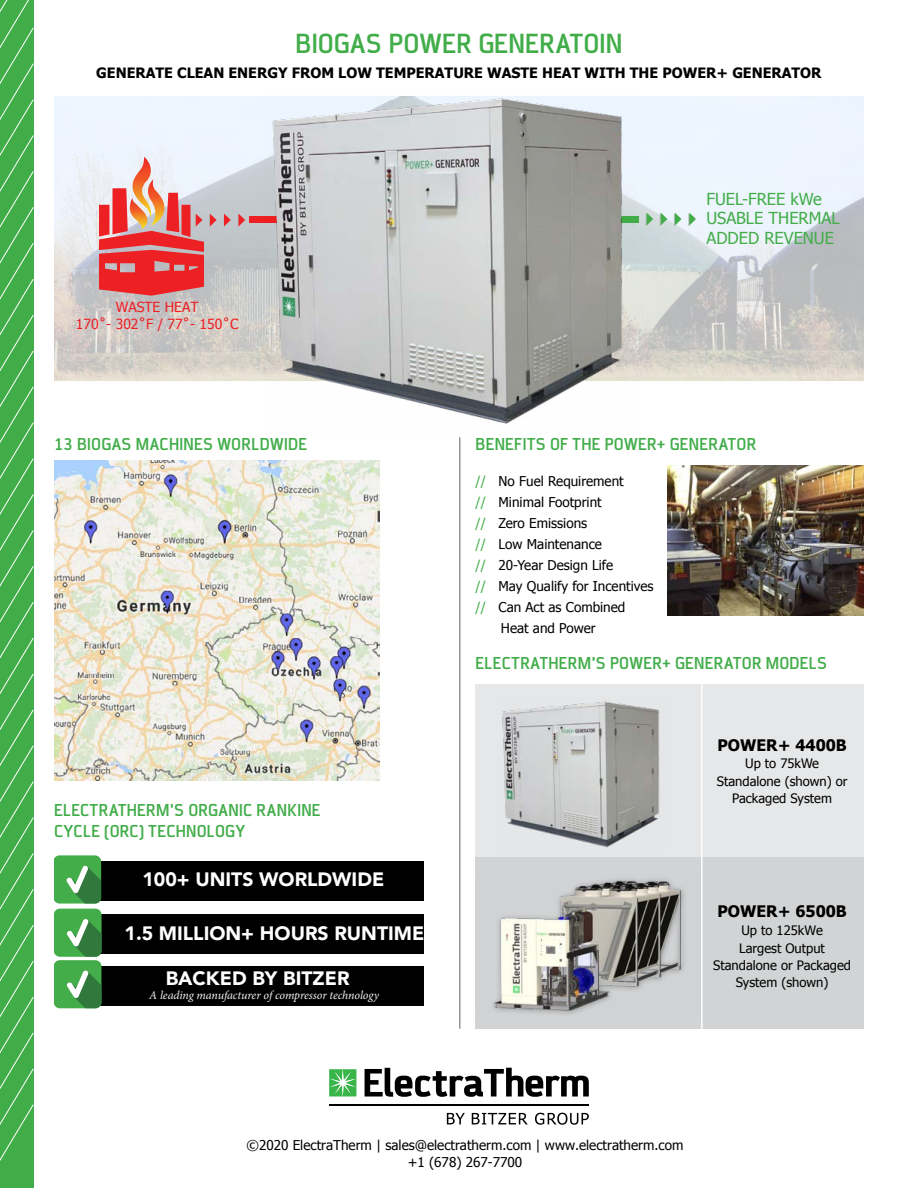
<style>
.page{position:relative;width:918px;height:1188px;background:#fff}
.page>*{position:absolute;margin:0;border:0;box-sizing:border-box;transform-origin:0 0}
.t1{font:700 24.15px "AF Diwa";letter-spacing:.015em;color:#41ad49}
.t2{font:900 19.35px "Avenir";color:#fff}
.t3{font:16.5px/19.8px "Tahoma";color:#42ad49}
.t4{font:700 15.9px "Tahoma";color:#000}
.t5{font:700 15px/21px "AF Diwa";letter-spacing:.025em;color:#41ad49}
.t6{font:700 14.25px "Tahoma";color:#000}
.t7{font:13.95px/16.6px "Tahoma";color:#ed2024;text-align:center}
.t8{font:13.5px/16.2px "Tahoma";color:#000;text-align:center}
.t9{font:13.05px/17.4px "Tahoma";color:#000;text-align:center}
.t10{font:italic 12px "Minion Pro";letter-spacing:-.01em;color:#f3f4f4}
.s1{color:#41ad49}
</style>
<div class="page">
<img style="left:54px;top:96px;width:810px;height:284px">
<div style="left:249px;top:217px;width:172px;height:6px;background:#ed2024"></div>
<svg style="left:223px;top:214px;width:8px;height:13px"></svg>
<svg style="left:237px;top:214px;width:8px;height:13px"></svg>
<svg style="left:99px;top:157px;width:118px;height:139px;background:#e28786"></svg>
<div style="left:454px;top:216px;width:185px;height:7px;background:#42ad49"></div>
<svg style="left:646px;top:213px;width:7px;height:13px"></svg>
<svg style="left:660px;top:213px;width:7px;height:13px"></svg>
<svg style="left:674px;top:213px;width:8px;height:13px"></svg>
<svg style="left:688px;top:213px;width:8px;height:13px"></svg>
<img style="left:264px;top:96px;width:374px;height:328px">
<hr style="left:459px;top:437px;width:1px;height:592px;background:#939598">
<hr style="left:329px;top:1104px;width:260px;height:2px;background:#000">
<svg style="left:447px;top:1113px;width:18px;height:11px"></svg>
<svg style="left:472px;top:1113px;width:56px;height:11px"></svg>
<svg style="left:535px;top:1113px;width:54px;height:12px"></svg>
<svg style="left:329px;top:1069px;width:27px;height:27px"></svg>
<svg style="left:365px;top:1068px;width:224px;height:29px"></svg>
<svg style="left:0;top:0;width:34px;height:1188px;background:#4ab152"></svg>
<div style="left:475px;top:856px;width:388px;height:173px;background:#d1d3d4"></div>
<div style="left:475px;top:684px;width:388px;height:172px;background:#e6e7e8"></div>
<img style="left:493px;top:879px;width:191px;height:135px">
<hr style="left:701px;top:680px;width:2px;height:357px;background:#fff">
<img style="left:502px;top:701px;width:158px;height:147px">
<img style="left:54px;top:460px;width:325px;height:320px">
<img style="left:667px;top:466px;width:196px;height:149px">
<div style="left:72px;top:861px;width:352px;height:40px;background:#000"></div>
<div style="left:54px;top:855px;width:47px;height:49px;background:#42ad49;border-radius:6px"></div>
<svg style="left:66px;top:865px;width:35px;height:39px"></svg>
<div style="left:72px;top:966px;width:352px;height:39px;background:#000"></div>
<div style="left:54px;top:960px;width:47px;height:48px;background:#42ad49;border-radius:6px"></div>
<svg style="left:66px;top:970px;width:35px;height:38px"></svg>
<div style="left:70px;top:915px;width:354px;height:39px;background:#000"></div>
<div style="left:54px;top:909px;width:48px;height:48px;background:#42ad49;border-radius:6px"></div>
<svg style="left:67px;top:919px;width:35px;height:38px"></svg>
<h1 class="t1" style="left:296px;top:29px;width:328px">BIOGAS POWER GENERATOIN</h1>
<p class="t6" style="left:96px;top:63px;width:727px">GENERATE CLEAN ENERGY FROM LOW TEMPERATURE WASTE HEAT WITH THE POWER+ GENERATOR</p>
<p class="t7" style="left:76px;top:298px;width:164px">WASTE HEAT<br>170˚- 302˚F / 77˚- 150˚C</p>
<p class="t5" style="left:54px;top:434px;width:255px">13 BIOGAS MACHINES WORLDWIDE</p>
<p class="t5" style="left:54px;top:800px;width:268px">ELECTRATHERM’S ORGANIC RANKINE<br>CYCLE (ORC) TECHNOLOGY</p>
<h2 class="t2" style="left:142px;top:862px;width:243px">100+ UNITS WORLDWIDE</h2>
<h2 class="t2" style="left:125px;top:917px;width:301px">1.5 MILLION+ HOURS RUNTIME</h2>
<h2 class="t2" style="left:166px;top:962px;width:185px">BACKED BY BITZER</h2>
<p class="t10" style="left:149px;top:987px;width:231px">A leading manufacturer of compressor technology</p>
<p class="t3" style="left:706px;top:188px;width:135px">FUEL-FREE kWe<br>USABLE THERMAL<br>ADDED REVENUE</p>
<p class="t5" style="left:476px;top:434px;width:282px">BENEFITS OF THE POWER+ GENERATOR</p>
<p class="t8" style="left:476px;top:473px;width:150px"><span class="s1">//</span> No Fuel Requirement</p>
<p class="t8" style="left:476px;top:494px;width:128px"><span class="s1">//</span> Minimal Footprint</p>
<p class="t8" style="left:476px;top:515px;width:113px"><span class="s1">//</span> Zero Emissions</p>
<p class="t8" style="left:476px;top:536px;width:128px"><span class="s1">//</span> Low Maintenance</p>
<p class="t8" style="left:476px;top:557px;width:139px"><span class="s1">//</span> 20-Year Design Life</p>
<p class="t8" style="left:476px;top:578px;width:180px"><span class="s1">//</span> May Qualify for Incentives</p>
<p class="t8" style="left:476px;top:599px;width:151px"><span class="s1">//</span> Can Act as Combined</p>
<p class="t8" style="left:501px;top:620px;width:96px">Heat and Power</p>
<p class="t5" style="left:476px;top:653px;width:353px">ELECTRATHERM’S POWER+ GENERATOR MODELS</p>
<p class="t4" style="left:717px;top:734px;width:131px">POWER+ 4400B</p>
<p class="t9" style="left:717px;top:754px;width:132px">Up to 75kWe<br>Standalone (shown) or<br>Packaged System</p>
<p class="t4" style="left:717px;top:900px;width:131px">POWER+ 6500B</p>
<p class="t9" style="left:713px;top:921px;width:139px">Up to 125kWe<br>Largest Output<br>Standalone or Packaged<br>System (shown)</p>
<p class="t8" style="left:246px;top:1137px;width:438px">©2020 ElectraTherm | sales@electratherm.com | www.electratherm.com +1 (678) 267-7700</p>
</div>
